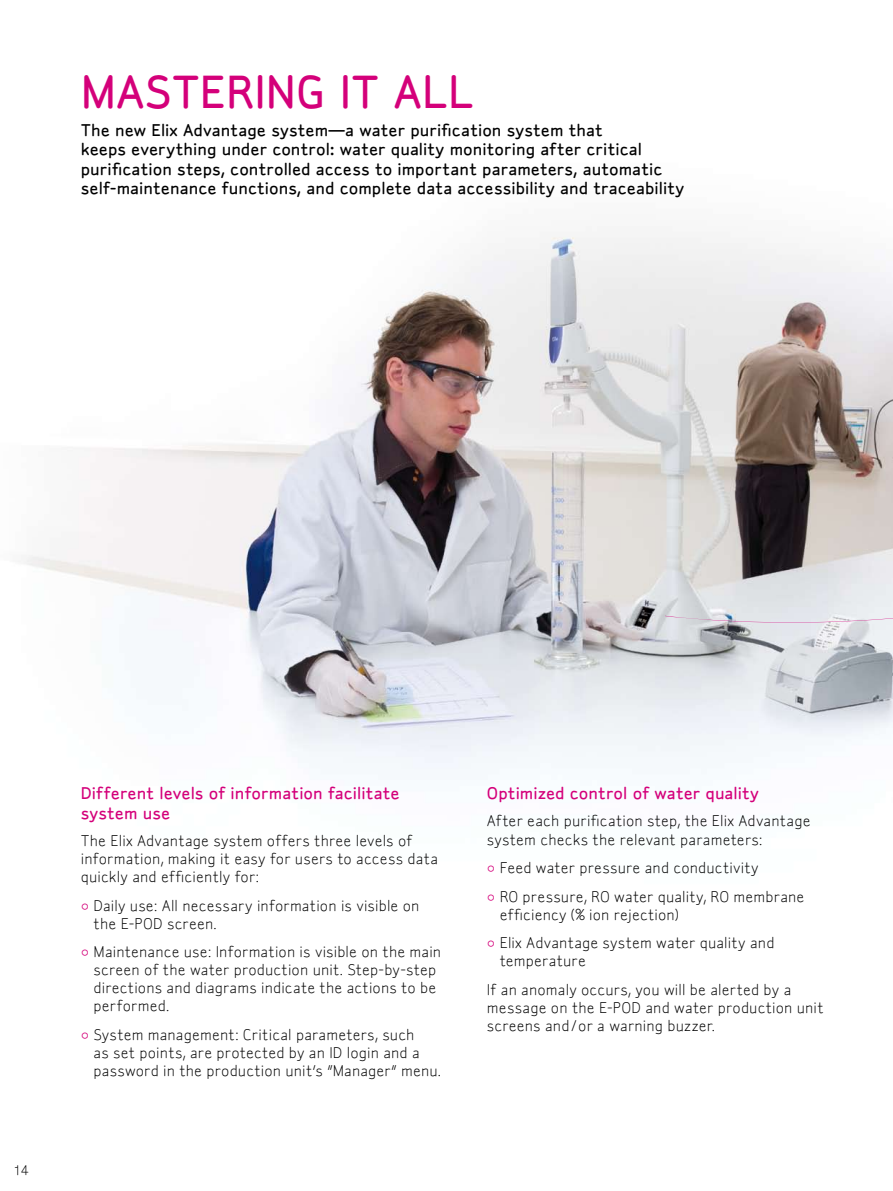
<style>
.page{position:relative;width:893px;height:1191px;background:#fff}
.page>*{position:absolute;margin:0;border:0;box-sizing:border-box;transform-origin:0 0}
.t1{font:500 45px "Millipore Sylvia XO";color:#d4007a}
.t2{font:500 16.5px/19.5px "Millipore Sylvia XO";color:#000}
.t3{font:500 16.5px/19.5px "Millipore Sylvia XO";color:#d4007a}
.t4{font:15px/18px "Millipore Sylvia XO";letter-spacing:.01em;color:#000}
.t5{font:13.5px "Millipore Sylvia XO";color:#000}
.s1{color:#d4007a}
</style>
<div class="page">
<img style="left:18px;top:236px;width:875px;height:533px">
<svg style="left:665px;top:530px;width:228px;height:92px;background:#c5c4c6"></svg>
<h1 class="t1" style="left:81px;top:65px;width:395px">MASTERING IT ALL</h1>
<p class="t2" style="left:81px;top:120px;width:605px">The new Elix Advantage system—a water purification system that<br>keeps everything under control: water quality monitoring after critical purification steps, controlled access to important parameters, automatic self-maintenance functions, and complete data accessibility and traceability</p>
<p class="t5" style="left:13px;top:1162px;width:17px">14</p>
<p class="t3" style="left:81px;top:784px;width:320px">Different levels of information facilitate system use</p>
<p class="t4" style="left:81px;top:831px;width:359px">The Elix Advantage system offers three levels of information, making it easy for users to access data quickly and efficiently for:</p>
<p class="t4" style="left:94px;top:896px;width:327px;text-indent:-13px"><span class="s1">•</span> Daily use: All necessary information is visible on the E-POD screen.</p>
<p class="t4" style="left:94px;top:942px;width:349px;text-indent:-13px"><span class="s1">•</span> Maintenance use: Information is visible on the main screen of the water production unit. Step-by-step directions and diagrams indicate the actions to be performed.</p>
<p class="t4" style="left:94px;top:1025px;width:349px;text-indent:-13px"><span class="s1">•</span> System management: Critical parameters, such<br>as set points, are protected by an ID login and a password in the production unit’s “Manager” menu.</p>
<p class="t3" style="left:487px;top:784px;width:274px">Optimized control of water quality</p>
<p class="t4" style="left:487px;top:812px;width:325px">After each purification step, the Elix Advantage system checks the relevant parameters:</p>
<p class="t4" style="left:487px;top:858px;width:273px"><span class="s1">•</span> Feed water pressure and conductivity</p>
<p class="t4" style="left:500px;top:887px;width:306px;text-indent:-13px"><span class="s1">•</span> RO pressure, RO water quality, RO membrane efficiency (% ion rejection)</p>
<p class="t4" style="left:500px;top:933px;width:276px;text-indent:-13px"><span class="s1">•</span> Elix Advantage system water quality and temperature</p>
<p class="t4" style="left:487px;top:980px;width:338px">If an anomaly occurs, you will be alerted by a message on the E-POD and water production unit screens and / or a warning buzzer.</p>
</div>
